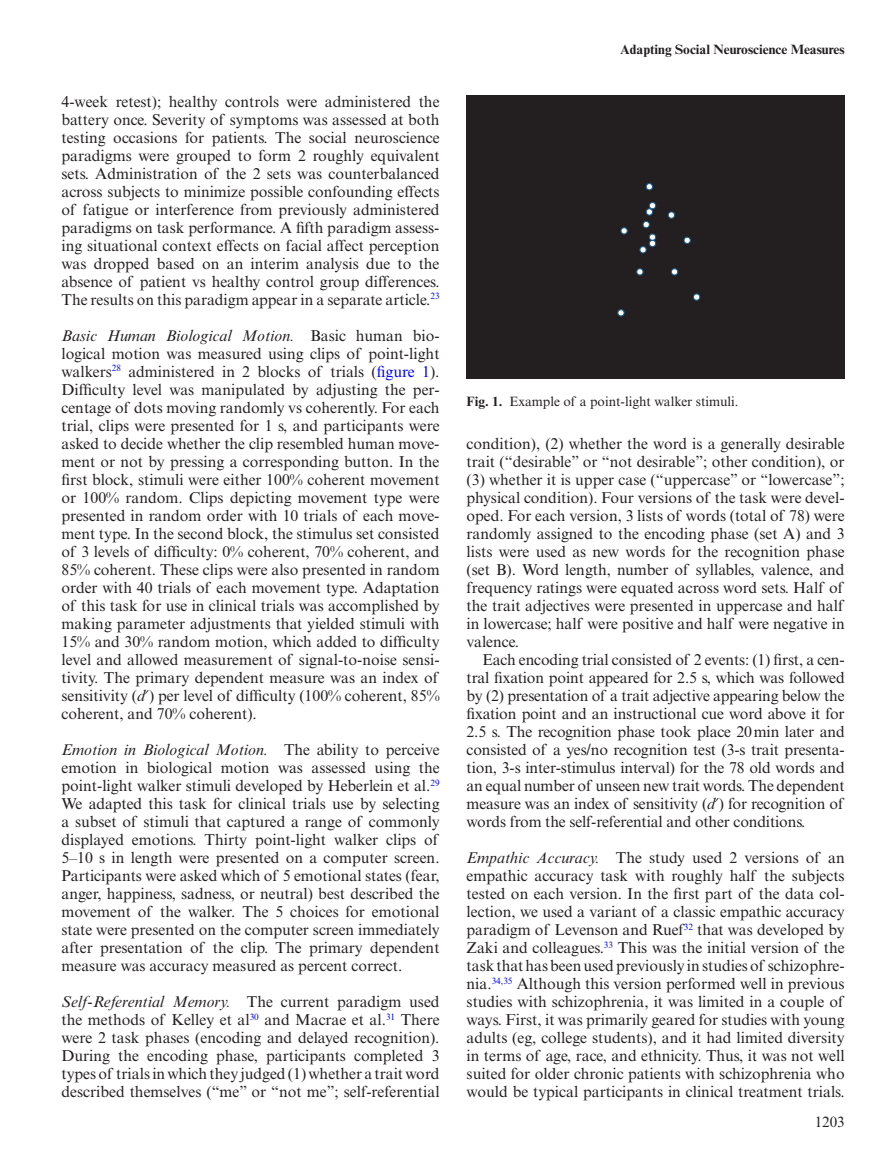
<style>
.page{position:relative;width:891px;height:1175px;background:#fff}
.page>*{position:absolute;margin:0;border:0;box-sizing:border-box;transform-origin:0 0}
.t1{font:15.75px/18px "Times New Roman MT Std";color:#231f20;text-align:justify}
.t2{font:15px "Times New Roman MT Std";color:#231f20}
.t3{font:13.5px "Times New Roman MT Std";color:#231f20}
.t4{font:700 13.5px "Times New Roman MT Std";color:#231f20}
.s1{font-style:italic}
.s2{color:#00f}
.s3{font-family:"Gandhari Unicode"}
.s4{font-weight:700}
</style>
<div class="page">
<div style="left:467px;top:95px;width:377px;height:284px;background:#231f20"></div>
<svg style="left:693px;top:293px;width:7px;height:8px"></svg>
<svg style="left:646px;top:202px;width:10px;height:13px"></svg>
<svg style="left:668px;top:211px;width:7px;height:8px"></svg>
<svg style="left:620px;top:227px;width:8px;height:7px"></svg>
<svg style="left:683px;top:237px;width:8px;height:7px"></svg>
<svg style="left:636px;top:268px;width:7px;height:7px"></svg>
<svg style="left:671px;top:268px;width:7px;height:7px"></svg>
<svg style="left:646px;top:183px;width:7px;height:7px"></svg>
<svg style="left:617px;top:309px;width:8px;height:7px"></svg>
<svg style="left:639px;top:221px;width:17px;height:32px"></svg>
<p class="t1" style="left:62px;top:92px;width:380px">4-week retest); healthy controls were administered the battery once. Severity of symptoms was assessed at both testing occasions for patients. The social neuroscience paradigms were grouped to form 2 roughly equivalent sets. Administration of the 2 sets was counterbalanced across subjects to minimize possible confounding effects of fatigue or interference from previously administered paradigms on task performance. A fifth paradigm assess&shy;ing situational context effects on facial affect perception was dropped based on an interim analysis due to the absence of patient vs healthy control group differences.<br>The results on this paradigm appear in a separate article.<sup>23</sup></p>
<p class="t1" style="left:61px;top:326px;width:380px"><span class="s1">Basic Human Biological Motion.</span> Basic human bio&shy;logical motion was measured using clips of point-light walkers<sup>28</sup> administered in 2 blocks of trials (<span class="s2">figure 1</span>).<br>Difficulty level was manipulated by adjusting the per&shy;centage of dots moving randomly vs coherently. For each trial, clips were presented for 1 s, and participants were asked to decide whether the clip resembled human move&shy;ment or not by pressing a corresponding button. In the first block, stimuli were either 100% coherent movement or 100% random. Clips depicting movement type were presented in random order with 10 trials of each move&shy;ment type. In the second block, the stimulus set consisted of 3 levels of difficulty: 0% coherent, 70% coherent, and 85% coherent. These clips were also presented in random order with 40 trials of each movement type. Adaptation of this task for use in clinical trials was accomplished by making parameter adjustments that yielded stimuli with 15% and 30% random motion, which added to difficulty level and allowed measurement of signal-to-noise sensi&shy;tivity. The primary dependent measure was an index of sensitivity (<span class="s1">d</span><span class="s3">′</span>) per level of difficulty (100% coherent, 85% coherent, and 70% coherent).</p>
<p class="t1" style="left:61px;top:740px;width:380px"><span class="s1">Emotion in Biological Motion.</span> The ability to perceive emotion in biological motion was assessed using the point-light walker stimuli developed by Heberlein et al.<sup>29<br></sup>We adapted this task for clinical trials use by selecting a subset of stimuli that captured a range of commonly displayed emotions. Thirty point-light walker clips of 5–10 s in length were presented on a computer screen.<br>Participants were asked which of 5 emotional states (fear, anger, happiness, sadness, or neutral) best described the movement of the walker. The 5 choices for emotional state were presented on the computer screen immediately after presentation of the clip. The primary dependent measure was accuracy measured as percent correct.</p>
<p class="t1" style="left:61px;top:992px;width:380px"><span class="s1">Self-Referential Memory.</span> The current paradigm used the methods of Kelley et al<sup>30</sup> and Macrae et al.<sup>31</sup> There were 2 task phases (encoding and delayed recognition).<br>During the encoding phase, participants completed 3 types of trials in which they judged (1) whether a trait word described themselves (“me” or “not me”; self-referential</p>
<p class="t4" style="left:620px;top:41px;width:226px">Adapting Social Neuroscience Measures</p>
<p class="t3" style="left:467px;top:394px;width:273px"><span class="s4">Fig. 1.</span> Example of a point-light walker stimuli.</p>
<p class="t1" style="left:466px;top:434px;width:380px">condition), (2) whether the word is a generally desirable trait (“desirable” or “not desirable”; other condition), or (3) whether it is upper case (“uppercase” or “lowercase”; physical condition). Four versions of the task were devel&shy;oped. For each version, 3 lists of words (total of 78) were randomly assigned to the encoding phase (set A) and 3 lists were used as new words for the recognition phase (set B). Word length, number of syllables, valence, and frequency ratings were equated across word sets. Half of the trait adjectives were presented in uppercase and half in lowercase; half were positive and half were negative in valence.</p>
<p class="t1" style="left:466px;top:650px;width:380px;text-indent:16px">Each encoding trial consisted of 2 events: (1) first, a cen&shy;tral fixation point appeared for 2.5 s, which was followed by (2) presentation of a trait adjective appearing below the fixation point and an instructional cue word above it for 2.5 s. The recognition phase took place 20min later and consisted of a yes/no recognition test (3-s trait presenta&shy;tion, 3-s inter-stimulus interval) for the 78 old words and an equal number of unseen new trait words. The dependent measure was an index of sensitivity (<span class="s1">d</span><span class="s3">′</span>) for recognition of words from the self-referential and other conditions.</p>
<p class="t1" style="left:466px;top:848px;width:380px"><span class="s1">Empathic Accuracy.</span> The study used 2 versions of an empathic accuracy task with roughly half the subjects tested on each version. In the first part of the data col&shy;lection, we used a variant of a classic empathic accuracy paradigm of Levenson and Ruef<sup>32</sup> that was developed by Zaki and colleagues.<sup>33</sup> This was the initial version of the task that has been used previously in studies of schizophre&shy;nia.<sup>34</sup><sup>,</sup><sup>35</sup> Although this version performed well in previous studies with schizophrenia, it was limited in a couple of ways. First, it was primarily geared for studies with young adults (eg, college students), and it had limited diversity in terms of age, race, and ethnicity. Thus, it was not well suited for older chronic patients with schizophrenia who would be typical participants in clinical treatment trials.</p>
<p class="t2" style="left:815px;top:1113px;width:31px">1203</p>
</div>
